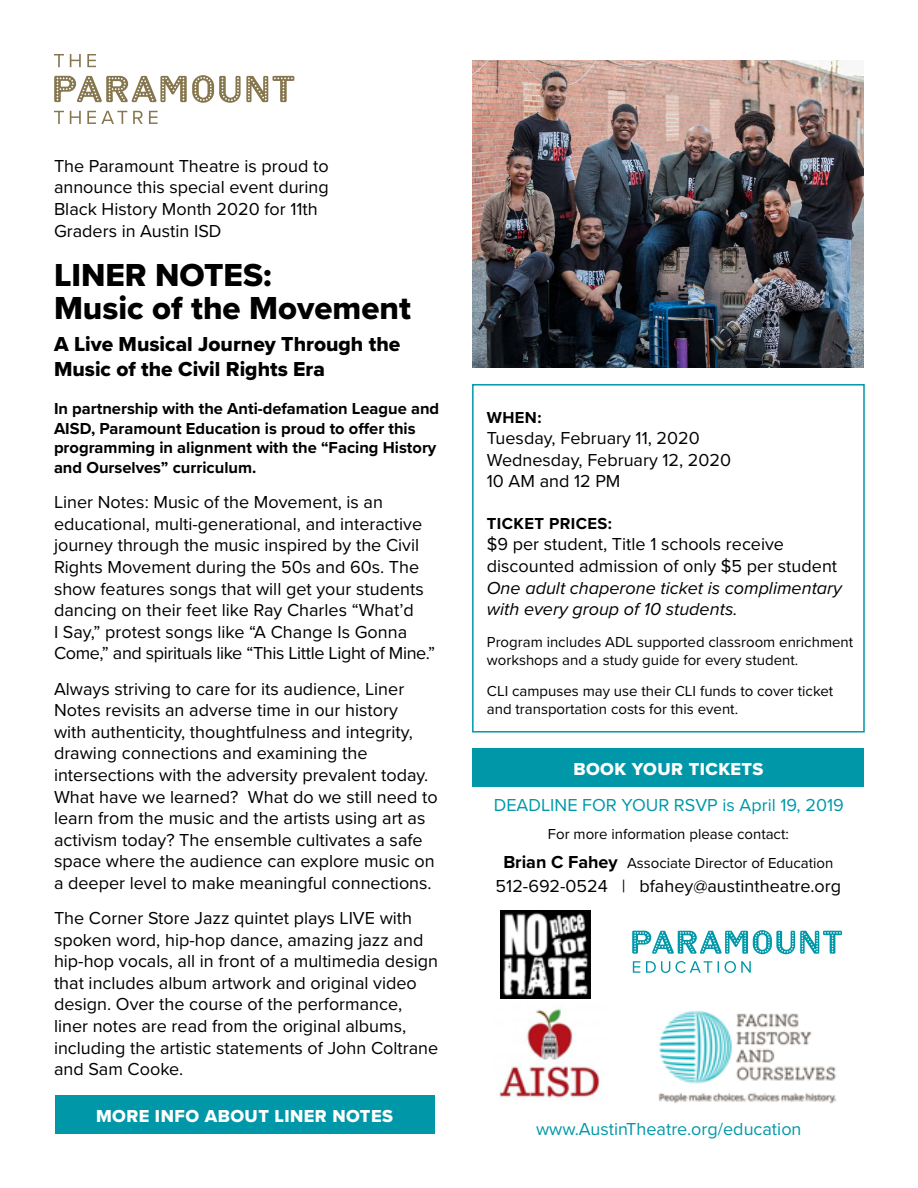
<style>
.page{position:relative;width:918px;height:1188px;background:#fff}
.page>*{position:absolute;margin:0;border:0;box-sizing:border-box;transform-origin:0 0}
.t1{font:33px/33px "Proxima Nova Extrabld";color:#000}
.t2{font:21px/25.2px "Proxima Nova Extrabld";color:#000}
.t3{font:18px/21.6px "Proxima Nova";color:#000}
.t4{font:italic 18px/21.6px "Proxima Nova";color:#000}
.t5{font:18px "Proxima Nova";color:#0098a9}
.t6{font:18px "Proxima Nova Extrabld";letter-spacing:.025em;color:#fff}
.t7{font:700 16.5px/19.8px "Proxima Nova";color:#000}
.t8{font:700 16.5px "Proxima Nova";letter-spacing:.025em;color:#000}
.t9{font:15px/18px "Proxima Nova";color:#000}
.s1{font-weight:700;font-size:18px}
</style>
<div class="page">
<svg style="left:632px;top:930px;width:210px;height:43px"></svg>
<img style="left:473px;top:60px;width:391px;height:307px">
<div style="left:473px;top:748px;width:391px;height:39px;background:#0098a9"></div>
<div style="left:55px;top:1095px;width:379px;height:39px;background:#0098a9"></div>
<img style="left:500px;top:911px;width:90px;height:87px">
<img style="left:499px;top:1008px;width:102px;height:92px">
<img style="left:658px;top:1010px;width:178px;height:94px">
<svg style="left:54px;top:54px;width:240px;height:70px"></svg>
<div style="left:472px;top:384px;width:393px;height:349px;border:2px solid #0098a9"></div>
<p class="t3" style="left:54px;top:154px;width:276px">The Paramount Theatre is proud to announce this special event during<br>Black History Month 2020 for 11th<br>Graders in Austin ISD</p>
<h1 class="t1" style="left:54px;top:258px;width:358px">LINER NOTES:<br>Music of the Movement</h1>
<p class="t2" style="left:54px;top:331px;width:348px">A Live Musical Journey Through the<br>Music of the Civil Rights Era</p>
<p class="t7" style="left:54px;top:398px;width:387px">In partnership with the Anti-defamation League and AISD, Paramount Education is proud to offer this programming in alignment with the “Facing History and Ourselves” curriculum.</p>
<p class="t3" style="left:54px;top:491px;width:383px">Liner Notes: Music of the Movement, is an educational, multi-generational, and interactive journey through the music inspired by the Civil Rights Movement during the 50s and 60s. The show features songs that will get your students dancing on their feet like Ray Charles “What’d<br>I Say,” protest songs like “A Change Is Gonna Come,” and spirituals like “This Little Light of Mine.”</p>
<p class="t3" style="left:54px;top:677px;width:385px">Always striving to care for its audience, Liner Notes revisits an adverse time in our history<br>with authenticity, thoughtfulness and integrity, drawing connections and examining the intersections with the adversity prevalent today.<br>What have we learned? What do we still need to learn from the music and the artists using art as activism today? The ensemble cultivates a safe space where the audience can explore music on a deeper level to make meaningful connections.</p>
<p class="t3" style="left:54px;top:906px;width:386px">The Corner Store Jazz quintet plays LIVE with spoken word, hip-hop dance, amazing jazz and hip-hop vocals, all in front of a multimedia design that includes album artwork and original video design. Over the course of the performance, liner notes are read from the original albums, including the artistic statements of John Coltrane and Sam Cooke.</p>
<p class="t6" style="left:96px;top:1102px;width:298px">MORE INFO ABOUT LINER NOTES</p>
<p class="t7" style="left:487px;top:407px;width:56px">WHEN:</p>
<p class="t3" style="left:487px;top:427px;width:246px">Tuesday, February 11, 2020<br>Wednesday, February 12, 2020<br>10 AM and 12 PM</p>
<p class="t8" style="left:487px;top:511px;width:127px">TICKET PRICES:</p>
<p class="t3" style="left:487px;top:533px;width:352px">$9 per student, Title 1 schools receive discounted admission of only $5 per student</p>
<p class="t4" style="left:487px;top:576px;width:357px">One adult chaperone ticket is complimentary with every group of 10 students.</p>
<p class="t9" style="left:487px;top:632px;width:368px">Program includes ADL supported classroom enrichment workshops and a study guide for every student.</p>
<p class="t9" style="left:487px;top:681px;width:348px">CLI campuses may use their CLI funds to cover ticket and transportation costs for this event.</p>
<p class="t6" style="left:573px;top:756px;width:192px">BOOK YOUR TICKETS</p>
<p class="t5" style="left:494px;top:792px;width:351px">DEADLINE FOR YOUR RSVP is April 19, 2019</p>
<p class="t9" style="left:503px;top:820px;width:332px;line-height:28.3px;text-align:center">For more information please contact:<br><span class="s1">Brian C Fahey</span> Associate Director of Education</p>
<p class="t3" style="left:496px;top:874px;width:347px">512-692-0524 | bfahey@austintheatre.org</p>
<p class="t5" style="left:536px;top:1116px;width:267px">www.AustinTheatre.org/education</p>
</div>
